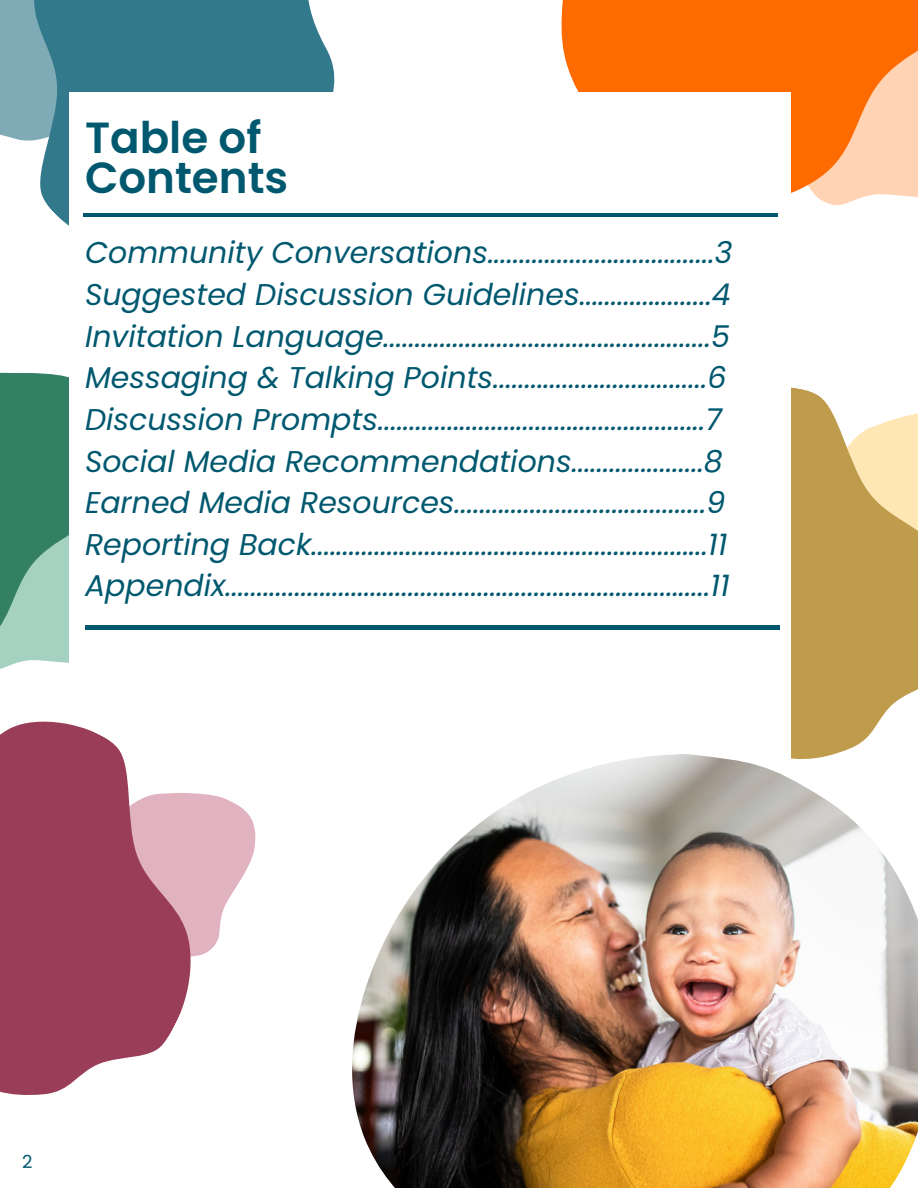
<style>
.page{position:relative;width:918px;height:1188px;background:#fff}
.page>*{position:absolute;margin:0;border:0;box-sizing:border-box;transform-origin:0 0}
.t1{font:600 43.65px/40.5px "Poppins";color:#00586f}
.t2{font:italic 30px "Poppins";color:#00586f}
.t3{font:18px "Poppins";color:#00586f}
</style>
<div class="page">
<svg style="left:561px;top:0;width:357px;height:205px;background:#ff832a"></svg>
<svg style="left:791px;top:387px;width:127px;height:367px;background:#ceb16f"></svg>
<svg style="left:0;top:0;width:335px;height:226px;background:#5992a1"></svg>
<svg style="left:0;top:372px;width:69px;height:297px;background:#5c9c85"></svg>
<div style="left:69px;top:92px;width:721px;height:1071px;background:#fff"></div>
<svg style="left:0;top:721px;width:256px;height:374px;fill:#993d59"></svg>
<hr style="left:83px;top:213px;width:695px;height:4px;background:#00586f">
<hr style="left:85px;top:626px;width:694px;height:3px;background:#00586f">
<img style="left:352px;top:754px;width:566px;height:434px">
<p class="t1" style="left:85px;top:117px;width:205px">Table of<br>Contents</p>
<p class="t2" style="left:85px;top:232px;width:649px">Community Conversations....................................3</p>
<p class="t2" style="left:85px;top:274px;width:647px">Suggested Discussion Guidelines.....................4</p>
<p class="t2" style="left:85px;top:315px;width:646px">Invitation Language....................................................5</p>
<p class="t2" style="left:85px;top:357px;width:643px">Messaging &amp; Talking Points..................................6</p>
<p class="t2" style="left:85px;top:398px;width:638px">Discussion Prompts....................................................7</p>
<p class="t2" style="left:85px;top:440px;width:639px">Social Media Recommendations.....................8</p>
<p class="t2" style="left:85px;top:482px;width:642px">Earned Media Resources........................................9</p>
<p class="t2" style="left:85px;top:523px;width:644px">Reporting Back...............................................................11</p>
<p class="t2" style="left:85px;top:565px;width:646px">Appendix.............................................................................11</p>
<p class="t3" style="left:22px;top:1149px;width:12px">2</p>
</div>
